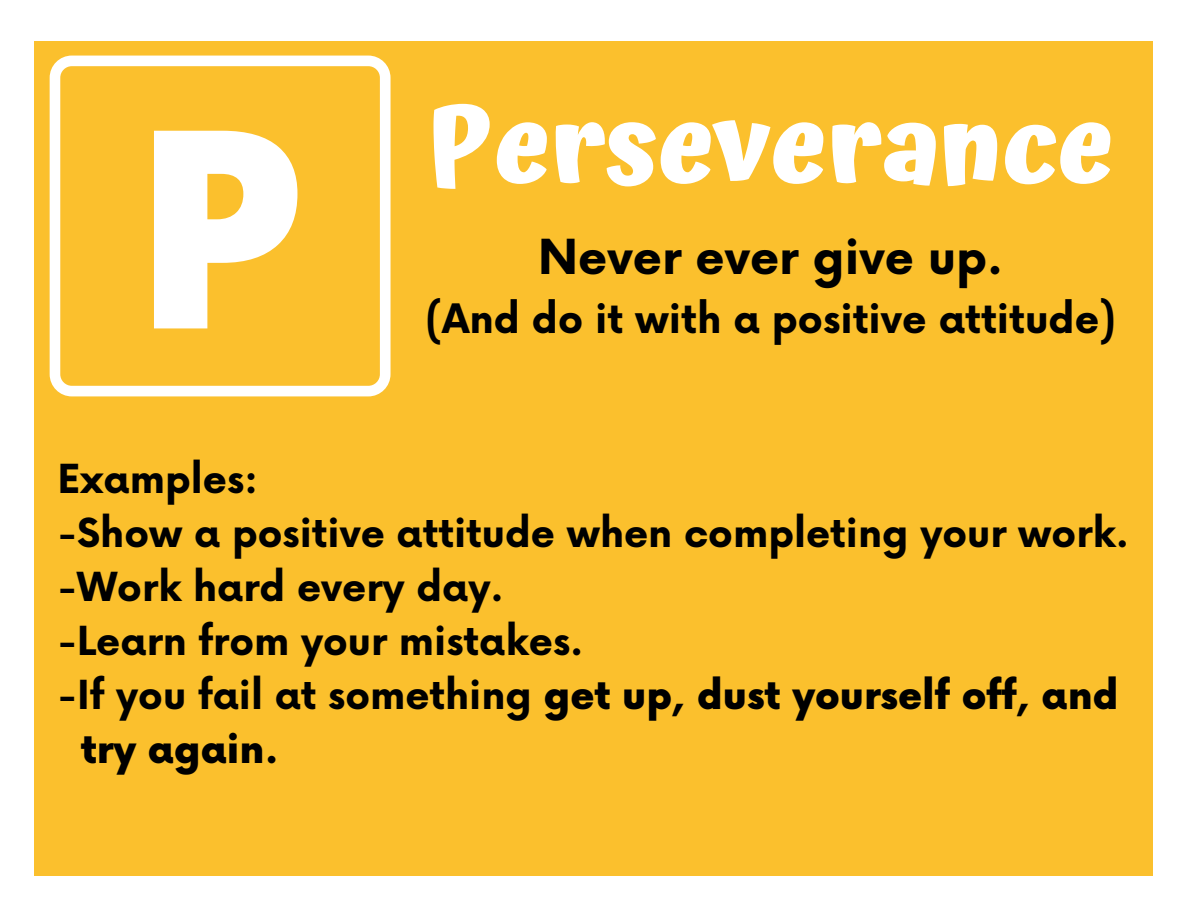
<style>
.page{position:relative;width:1188px;height:918px;background:#fff}
.page>*{position:absolute;margin:0;border:0;box-sizing:border-box;transform-origin:0 0}
.t1{font:800 276.9px "Open Sans";color:#fff}
.t2{font:700 105px "Atma";color:#fff}
.t3{font:700 47.1px "Now";color:#000}
.t4{font:700 39.6px "Now";color:#000}
.t5{font:700 39px "Now";color:#000}
.t6{font:900 39px "Now";color:#000}
.s1{font-weight:700}
</style>
<div class="page">
<div style="left:35px;top:42px;width:1118px;height:834px;background:#fbc02d"></div>
<svg style="left:50px;top:56px;width:341px;height:340px"></svg>
<h1 class="t1" style="left:133px;top:33px;width:176px">P</h1>
<h2 class="t2" style="left:427px;top:84px;width:689px">Perseverance</h2>
<p class="t3" style="left:538px;top:232px;width:466px">Never ever give up.</p>
<p class="t4" style="left:425px;top:297px;width:693px">(And do it with a positive attitude)</p>
<p class="t5" style="left:57px;top:458px;width:202px">Examples:</p>
<p class="t5" style="left:57px;top:512px;width:1073px">-Show a positive attitude when completing your work.</p>
<p class="t5" style="left:57px;top:566px;width:448px">-Work hard every day.</p>
<p class="t5" style="left:57px;top:620px;width:527px">-Learn from your mistakes.</p>
<p class="t6" style="left:57px;top:674px;width:1063px"><span class="s1">-If you fail at something</span> get up, dust yourself off, and</p>
<p class="t6" style="left:81px;top:728px;width:200px">try again.</p>
</div>
